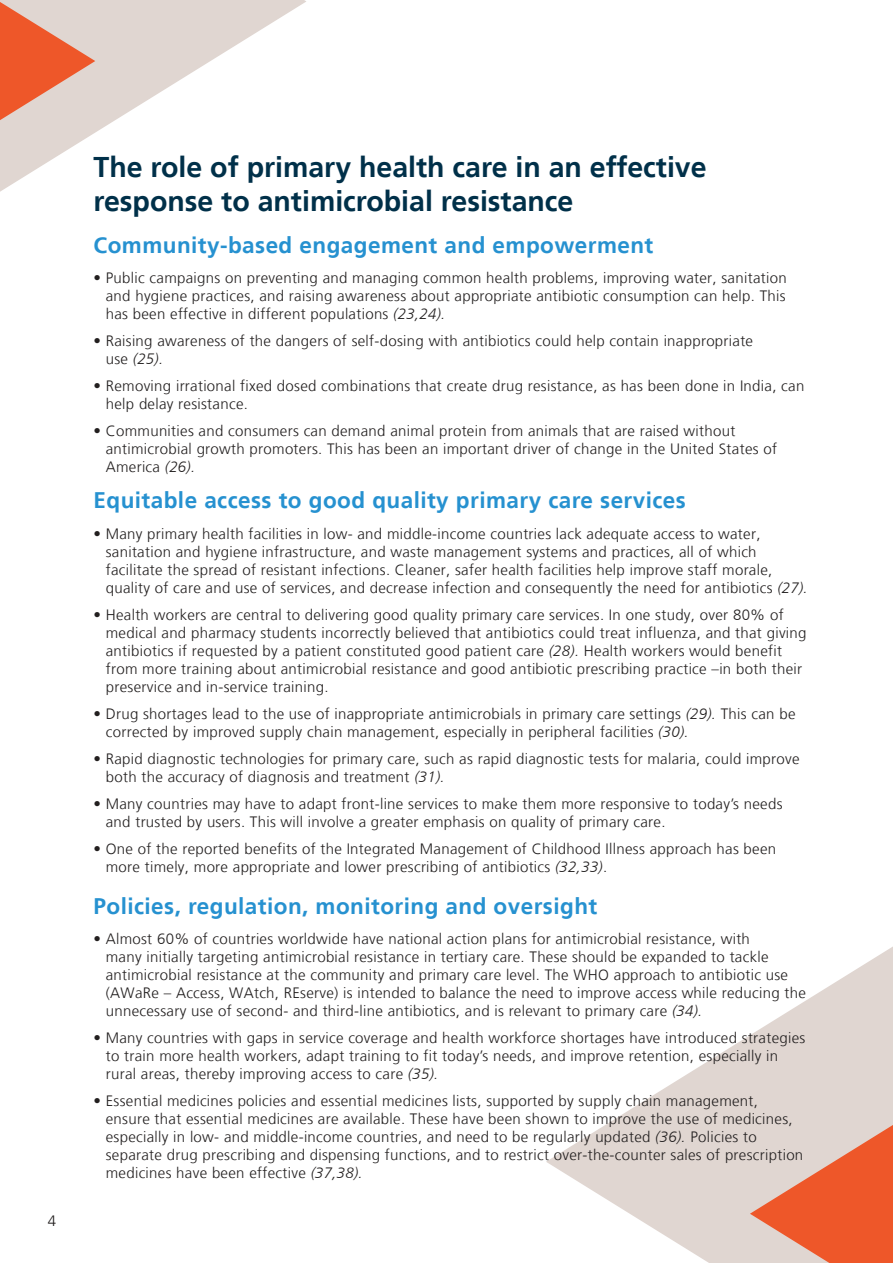
<style>
.page{position:relative;width:893px;height:1263px;background:#fff}
.page>*{position:absolute;margin:0;border:0;box-sizing:border-box;transform-origin:0 0}
.t1{font:700 28.5px/34.2px "Frutiger LT";color:#003049}
.t2{font:700 22.5px "Frutiger LT";letter-spacing:.02em;color:#2691d0}
.t3{font:300 15px/18px "Frutiger LT";letter-spacing:.02em;color:#221f1f}
.s1{font-style:italic}
</style>
<div class="page">
<svg style="left:0;top:0;width:306px;height:192px"></svg>
<svg style="left:546px;top:946px;width:347px;height:317px"></svg>
<svg style="left:0;top:2px;width:95px;height:118px;background:#e7967c"></svg>
<svg style="left:750px;top:1125px;width:143px;height:138px;background:#e88c6f"></svg>
<p class="t3" style="left:48px;top:1213px;width:10px">4</p>
<h1 class="t1" style="left:94px;top:152px;width:615px">The role of primary health care in an effective response to antimicrobial resistance</h1>
<h2 class="t2" style="left:94px;top:236px;width:561px">Community-based engagement and empowerment</h2>
<p class="t3" style="left:106px;top:270px;width:682px;text-align:justify;text-indent:-12px">• Public campaigns on preventing and managing common health problems, improving water, sanitation and hygiene practices, and raising awareness about appropriate antibiotic consumption can help. This has been effective in different populations <span class="s1">(23,24).</span></p>
<p class="t3" style="left:106px;top:333px;width:649px;text-indent:-12px">• Raising awareness of the dangers of self-dosing with antibiotics could help contain inappropriate use <span class="s1">(25).</span></p>
<p class="t3" style="left:106px;top:378px;width:700px;text-indent:-12px">• Removing irrational fixed dosed combinations that create drug resistance, as has been done in India, can help delay resistance.</p>
<p class="t3" style="left:106px;top:423px;width:673px;text-indent:-12px">• Communities and consumers can demand animal protein from animals that are raised without antimicrobial growth promoters. This has been an important driver of change in the United States of<br>America <span class="s1">(26).</span></p>
<h2 class="t2" style="left:94px;top:491px;width:594px">Equitable access to good quality primary care services</h2>
<p class="t3" style="left:106px;top:526px;width:703px;text-indent:-12px">• Many primary health facilities in low- and middle-income countries lack adequate access to water, sanitation and hygiene infrastructure, and waste management systems and practices, all of which facilitate the spread of resistant infections. Cleaner, safer health facilities help improve staff morale, quality of care and use of services, and decrease infection and consequently the need for antibiotics <span class="s1">(27).</span></p>
<p class="t3" style="left:106px;top:607px;width:702px;text-indent:-12px">• Health workers are central to delivering good quality primary care services. In one study, over 80% of medical and pharmacy students incorrectly believed that antibiotics could treat influenza, and that giving antibiotics if requested by a patient constituted good patient care <span class="s1">(28).</span> Health workers would benefit from more training about antimicrobial resistance and good antibiotic prescribing practice –in both their preservice and in-service training.</p>
<p class="t3" style="left:106px;top:706px;width:691px;text-indent:-12px">• Drug shortages lead to the use of inappropriate antimicrobials in primary care settings <span class="s1">(29).</span> This can be corrected by improved supply chain management, especially in peripheral facilities <span class="s1">(30).</span></p>
<p class="t3" style="left:106px;top:751px;width:695px;text-indent:-12px">• Rapid diagnostic technologies for primary care, such as rapid diagnostic tests for malaria, could improve both the accuracy of diagnosis and treatment <span class="s1">(31).</span></p>
<p class="t3" style="left:106px;top:796px;width:678px;text-indent:-12px">• Many countries may have to adapt front-line services to make them more responsive to today’s needs and trusted by users. This will involve a greater emphasis on quality of primary care.</p>
<p class="t3" style="left:106px;top:840px;width:672px;text-indent:-12px">• One of the reported benefits of the Integrated Management of Childhood Illness approach has been more timely, more appropriate and lower prescribing of antibiotics <span class="s1">(32,33)</span>.</p>
<h2 class="t2" style="left:94px;top:896px;width:505px">Policies, regulation, monitoring and oversight</h2>
<p class="t3" style="left:106px;top:931px;width:702px;text-indent:-12px">• Almost 60% of countries worldwide have national action plans for antimicrobial resistance, with<br>many initially targeting antimicrobial resistance in tertiary care. These should be expanded to tackle antimicrobial resistance at the community and primary care level. The WHO approach to antibiotic use (AWaRe – Access, WAtch, REserve) is intended to balance the need to improve access while reducing the unnecessary use of second- and third-line antibiotics, and is relevant to primary care <span class="s1">(34).</span></p>
<p class="t3" style="left:106px;top:1030px;width:701px;text-indent:-12px">• Many countries with gaps in service coverage and health workforce shortages have introduced strategies to train more health workers, adapt training to fit today’s needs, and improve retention, especially in rural areas, thereby improving access to care <span class="s1">(35).</span></p>
<p class="t3" style="left:106px;top:1093px;width:699px;text-indent:-12px">• Essential medicines policies and essential medicines lists, supported by supply chain management, ensure that essential medicines are available. These have been shown to improve the use of medicines, especially in low- and middle-income countries, and need to be regularly updated <span class="s1">(36).</span> Policies to separate drug prescribing and dispensing functions, and to restrict over-the-counter sales of prescription medicines have been effective <span class="s1">(37,38).</span></p>
</div>
